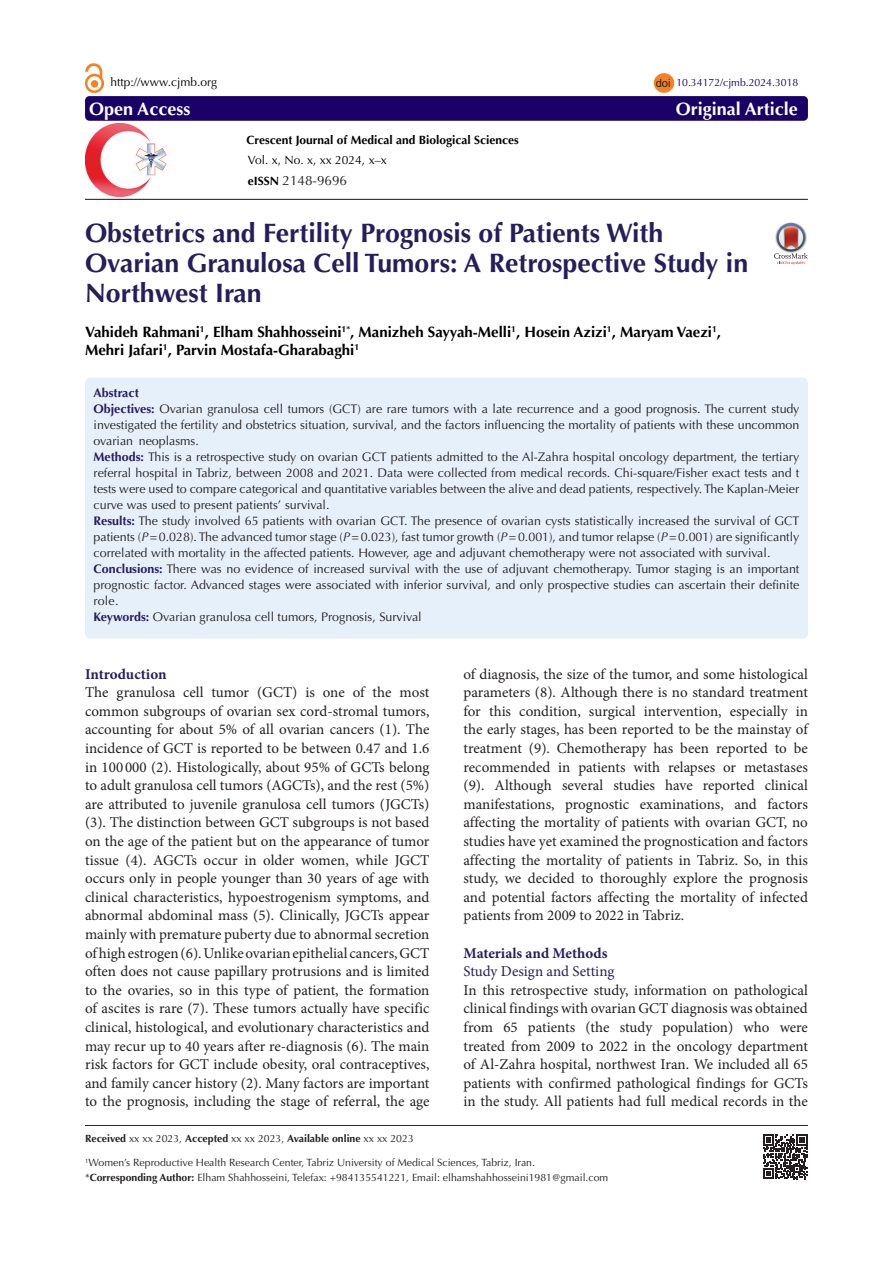
<style>
.page{position:relative;width:893px;height:1263px;background:#fff}
.page>*{position:absolute;margin:0;border:0;box-sizing:border-box;transform-origin:0 0}
.t1{font:700 26.7px/30px "Optima LT Std";color:#261d5c}
.t2{font:700 18px "Optima LT Std";color:#fff}
.t3{font:15px/18.6px "Minion Pro";color:#231f20;text-align:justify}
.t4{font:700 15px/18px "Optima LT Std";color:#000}
.t5{font:700 15px "Minion Pro";color:#271e5d}
.t6{font:15px "Minion Pro";color:#271e5d}
.t7{font:13.5px "Optima LT Std";color:#231f20}
.t8{font:12.45px/16px "Optima LT Std";color:#231f20}
.t9{font:700 12px "Optima LT Std";color:#000}
.t10{font:12px "Optima LT Std";color:#000}
.t11{font:10.5px/14.2px "Optima LT Std";color:#231f20}
.t12{font:700 10.5px "Optima LT Std";color:#231f20}
.t13{font:10.5px "Optima LT Std";color:#190066}
.s1{font-family:"Arial";font-size:11.25px;color:#231f20}
.s2{font-weight:700;font-size:12px;color:#000}
.s3{font-weight:700;color:#261d5c}
.s4{font-style:italic}
.s5{font-weight:400}
.s6{font-weight:700}
</style>
<div class="page">
<div style="left:85px;top:378px;width:723px;height:261px;background:#e6f0fa;border-radius:6px"></div>
<hr style="left:85px;top:1125px;width:723px;height:1px;background:#261d5c">
<svg style="left:763px;top:1135px;width:44px;height:44px"></svg>
<svg style="left:774px;top:223px;width:34px;height:42px"></svg>
<div style="left:85px;top:96px;width:723px;height:25px;background:#190066;border-radius:4px"></div>
<hr style="left:85px;top:199px;width:723px;height:1px;background:#190066">
<img style="left:85px;top:63px;width:19px;height:30px">
<img style="left:85px;top:124px;width:82px;height:72px">
<div style="left:654px;top:73px;width:20px;height:20px;background:#f58220;border-radius:50%"></div>
<p class="t10" style="left:111px;top:75px;width:108px">http://www.cjmb.org</p>
<p class="t13" style="left:656px;top:76px;width:144px"><span class="s1">doi</span> 10.34172/cjmb.2024.3018</p>
<p class="t2" style="left:89px;top:98px;width:103px">Open Access</p>
<p class="t2" style="left:676px;top:98px;width:124px">Original Article</p>
<p class="t9" style="left:247px;top:132px;width:274px">Crescent Journal of Medical and Biological Sciences</p>
<p class="t10" style="left:248px;top:153px;width:140px">Vol. x, No. x, xx 2024, x–x</p>
<p class="t7" style="left:248px;top:172px;width:101px"><span class="s2">eISSN</span> 2148-9696</p>
<h1 class="t1" style="left:85px;top:218px;width:665px">Obstetrics and Fertility Prognosis of Patients With<br>Ovarian Granulosa Cell Tumors: A Retrospective Study in<br>Northwest Iran</h1>
<p class="t4" style="left:85px;top:323px;width:638px">Vahideh Rahmani<sup>1</sup>, Elham Shahhosseini<sup>1*</sup>, Manizheh Sayyah-Melli<sup>1</sup>, Hosein Azizi<sup>1</sup>, Maryam Vaezi<sup>1</sup>,<br>Mehri Jafari<sup>1</sup>, Parvin Mostafa-Gharabaghi<sup>1</sup></p>
<p class="t8" style="left:94px;top:385px;width:707px"><span class="s3">Abstract<br>Objectives:</span> Ovarian granulosa cell tumors (GCT) are rare tumors with a late recurrence and a good prognosis. The current study investigated the fertility and obstetrics situation, survival, and the factors influencing the mortality of patients with these uncommon ovarian neoplasms.<br><span class="s3">Methods:</span> This is a retrospective study on ovarian GCT patients admitted to the Al-Zahra hospital oncology department, the tertiary referral hospital in Tabriz, between 2008 and 2021. Data were collected from medical records. Chi-square/Fisher exact tests and t tests were used to compare categorical and quantitative variables between the alive and dead patients, respectively. The Kaplan-Meier curve was used to present patients’ survival.<br><span class="s3">Results:</span> The study involved 65 patients with ovarian GCT. The presence of ovarian cysts statistically increased the survival of GCT patients (<span class="s4">P</span>=0.028). The advanced tumor stage (<span class="s4">P</span>=0.023), fast tumor growth (<span class="s4">P</span>=0.001), and tumor relapse (<span class="s4">P</span>=0.001) are significantly correlated with mortality in the affected patients. However, age and adjuvant chemotherapy were not associated with survival.<br><span class="s3">Conclusions:</span> There was no evidence of increased survival with the use of adjuvant chemotherapy. Tumor staging is an important prognostic factor. Advanced stages were associated with inferior survival, and only prospective studies can ascertain their definite role.<br><span class="s3">Keywords:</span> Ovarian granulosa cell tumors, Prognosis, Survival</p>
<p class="t5" style="left:85px;top:663px;width:83px">Introduction</p>
<p class="t3" style="left:85px;top:683px;width:346px">The granulosa cell tumor (GCT) is one of the most common subgroups of ovarian sex cord-stromal tumors, accounting for about 5% of all ovarian cancers (1). The incidence of GCT is reported to be between 0.47 and 1.6 in 100 000 (2). Histologically, about 95% of GCTs belong to adult granulosa cell tumors (AGCTs), and the rest (5%) are attributed to juvenile granulosa cell tumors (JGCTs) (3). The distinction between GCT subgroups is not based on the age of the patient but on the appearance of tumor tissue (4). AGCTs occur in older women, while JGCT occurs only in people younger than 30 years of age with clinical characteristics, hypoestrogenism symptoms, and abnormal abdominal mass (5). Clinically, JGCTs appear mainly with premature puberty due to abnormal secretion of high estrogen (6). Unlike ovarian epithelial cancers, GCT often does not cause papillary protrusions and is limited to the ovaries, so in this type of patient, the formation of ascites is rare (7). These tumors actually have specific clinical, histological, and evolutionary characteristics and may recur up to 40 years after re-diagnosis (6). The main risk factors for GCT include obesity, oral contraceptives, and family cancer history (2). Many factors are important to the prognosis, including the stage of referral, the age</p>
<p class="t3" style="left:463px;top:664px;width:346px">of diagnosis, the size of the tumor, and some histological parameters (8). Although there is no standard treatment for this condition, surgical intervention, especially in the early stages, has been reported to be the mainstay of treatment (9). Chemotherapy has been reported to be recommended in patients with relapses or metastases (9). Although several studies have reported clinical manifestations, prognostic examinations, and factors affecting the mortality of patients with ovarian GCT, no studies have yet examined the prognostication and factors affecting the mortality of patients in Tabriz. So, in this study, we decided to thoroughly explore the prognosis and potential factors affecting the mortality of infected patients from 2009 to 2022 in Tabriz.</p>
<p class="t5" style="left:463px;top:942px;width:145px">Materials and Methods</p>
<p class="t6" style="left:463px;top:961px;width:152px">Study Design and Setting</p>
<p class="t3" style="left:463px;top:981px;width:346px">In this retrospective study, information on pathological clinical findings with ovarian GCT diagnosis was obtained from 65 patients (the study population) who were treated from 2009 to 2022 in the oncology department of Al-Zahra hospital, northwest Iran. We included all 65 patients with confirmed pathological findings for GCTs in the study. All patients had full medical records in the</p>
<p class="t12" style="left:85px;top:1133px;width:330px">Received <span class="s5">xx xx 2023,</span> Accepted <span class="s5">xx xx 2023,</span> Available online <span class="s5">xx xx 2023</span></p>
<p class="t11" style="left:85px;top:1156px;width:525px"><sup>1</sup>Women’s Reproductive Health Research Center, Tabriz University of Medical Sciences, Tabriz, Iran. *<span class="s6">Corresponding Author:</span> Elham Shahhosseini, Telefax: +984135541221, Email: elhamshahhosseini1981@gmail.com</p>
</div>
